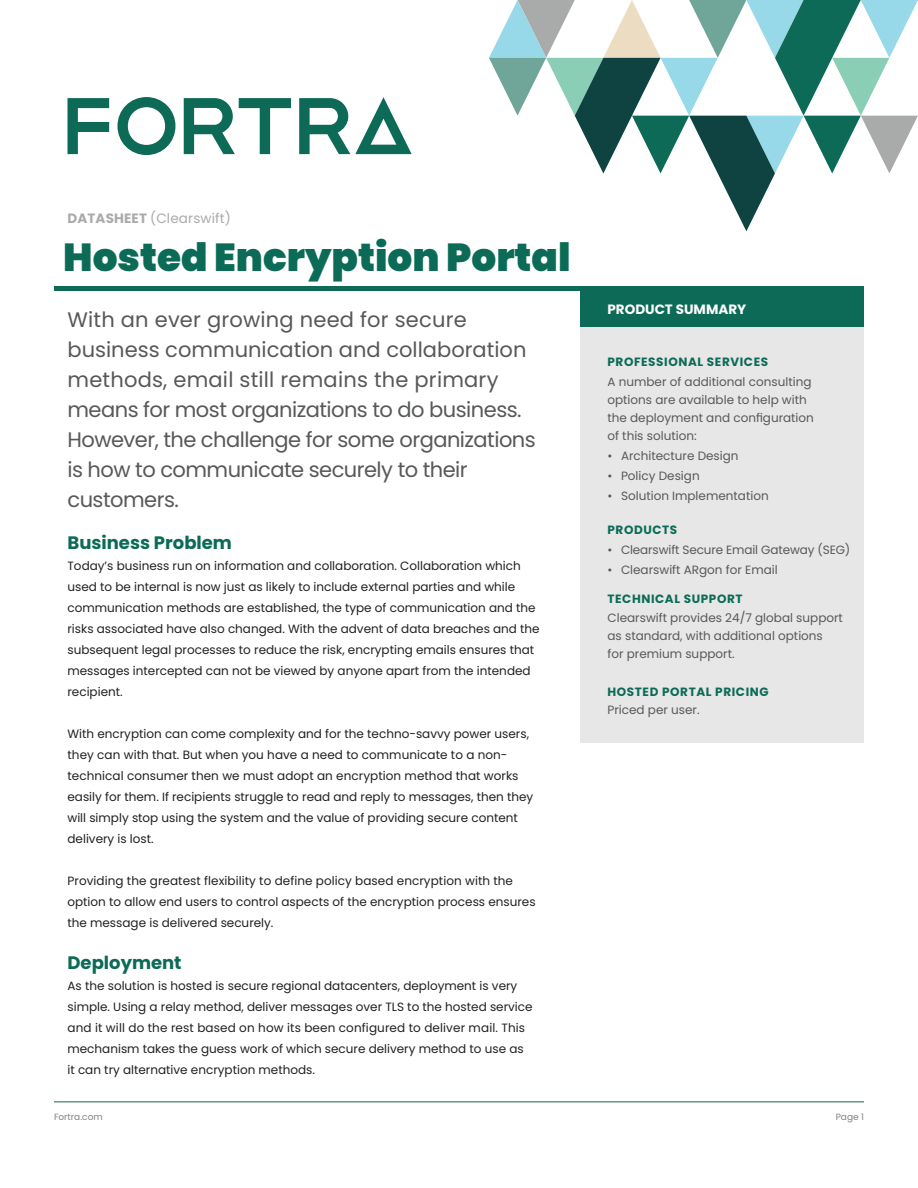
<style>
.page{position:relative;width:918px;height:1188px;background:#fff}
.page>*{position:absolute;margin:0;border:0;box-sizing:border-box;transform-origin:0 0}
.t1{font:900 39px "Poppins";color:#0b6b56}
.t2{font:21px/30px "Poppins";letter-spacing:-.025em;color:#57585a}
.t3{font:700 18px "Poppins";color:#0b6b56}
.t4{font:13.5px "Poppins";letter-spacing:.01em;color:#a9aaaa}
.t5{font:700 13.5px "Poppins";color:#fff}
.t6{font:12px/21px "Poppins";color:#231f20}
.t7{font:12px/18px "Poppins";color:#57585a}
.t8{font:700 12px "Poppins";letter-spacing:.05em;color:#0b6b56}
.t9{font:9px "Poppins";color:#808285}
.s1{font-weight:700}
</style>
<div class="page">
<div style="left:580px;top:286px;width:284px;height:42px;background:#0c6a56"></div>
<div style="left:54px;top:286px;width:810px;height:5px;background:#0c6a56"></div>
<svg style="left:68px;top:98px;width:41px;height:56px"></svg>
<svg style="left:299px;top:97px;width:113px;height:57px"></svg>
<svg style="left:184px;top:98px;width:107px;height:56px"></svg>
<svg style="left:117px;top:97px;width:58px;height:58px"></svg>
<svg style="left:489px;top:0;width:429px;height:231px"></svg>
<hr style="left:54px;top:1101px;width:810px;height:1px;background:#0c6a56">
<div style="left:580px;top:327px;width:284px;height:416px;background:#e6e7e6"></div>
<p class="t4" style="left:68px;top:210px;width:165px"><span class="s1">DATASHEET</span> (Clearswift)</p>
<h1 class="t1" style="left:63px;top:234px;width:509px">Hosted Encryption Portal</h1>
<p class="t2" style="left:68px;top:304px;width:470px">With an ever growing need for secure business communication and collaboration methods, email still remains the primary means for most organizations to do business.<br>However, the challenge for some organizations is how to communicate securely to their customers.</p>
<h3 class="t3" style="left:68px;top:532px;width:166px">Business Problem</h3>
<p class="t6" style="left:68px;top:555px;width:474px">Today’s business run on information and collaboration. Collaboration which used to be internal is now just as likely to include external parties and while communication methods are established, the type of communication and the risks associated have also changed. With the advent of data breaches and the subsequent legal processes to reduce the risk, encrypting emails ensures that messages intercepted can not be viewed by anyone apart from the intended recipient.</p>
<p class="t6" style="left:68px;top:723px;width:467px">With encryption can come complexity and for the techno-savvy power users, they can with that. But when you have a need to communicate to a non&shy;technical consumer then we must adopt an encryption method that works easily for them. If recipients struggle to read and reply to messages, then they will simply stop using the system and the value of providing secure content delivery is lost.</p>
<p class="t6" style="left:68px;top:870px;width:470px">Providing the greatest flexibility to define policy based encryption with the option to allow end users to control aspects of the encryption process ensures the message is delivered securely.</p>
<h3 class="t3" style="left:68px;top:952px;width:116px">Deployment</h3>
<p class="t6" style="left:68px;top:975px;width:467px">As the solution is hosted is secure regional datacenters, deployment is very simple. Using a relay method, deliver messages over TLS to the hosted service and it will do the rest based on how its been configured to deliver mail. This mechanism takes the guess work of which secure delivery method to use as it can try alternative encryption methods.</p>
<p class="t5" style="left:608px;top:302px;width:140px">PRODUCT SUMMARY</p>
<p class="t8" style="left:608px;top:355px;width:162px">PROFESSIONAL SERVICES</p>
<p class="t7" style="left:608px;top:373px;width:208px">A number of additional consulting options are available to help with the deployment and configuration of this solution:</p>
<p class="t7" style="left:608px;top:447px;width:133px">• Architecture Design</p>
<p class="t7" style="left:608px;top:467px;width:94px">• Policy Design</p>
<p class="t7" style="left:608px;top:487px;width:163px">• Solution Implementation</p>
<p class="t8" style="left:608px;top:523px;width:71px">PRODUCTS</p>
<p class="t7" style="left:608px;top:541px;width:244px">• Clearswift Secure Email Gateway (SEG)</p>
<p class="t7" style="left:608px;top:561px;width:172px">• Clearswift ARgon for Email</p>
<p class="t8" style="left:608px;top:592px;width:137px">TECHNICAL SUPPORT</p>
<p class="t7" style="left:608px;top:609px;width:237px">Clearswift provides 24/7 global support as standard, with additional options<br>for premium support.</p>
<p class="t8" style="left:608px;top:685px;width:163px">HOSTED PORTAL PRICING</p>
<p class="t7" style="left:608px;top:701px;width:94px">Priced per user.</p>
<p class="t9" style="left:54px;top:1112px;width:50px">Fortra.com</p>
<p class="t9" style="left:836px;top:1112px;width:30px">Page 1</p>
</div>
